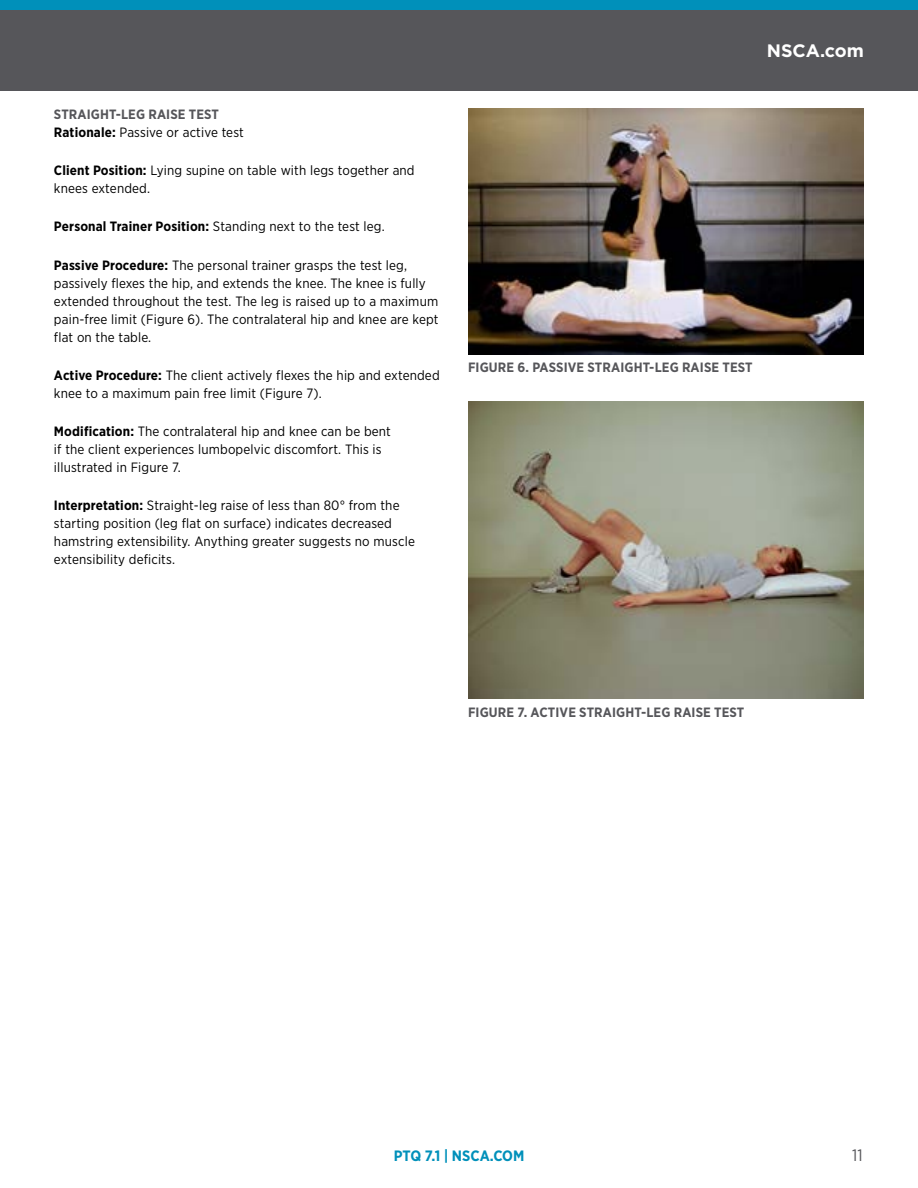
<style>
.page{position:relative;width:918px;height:1188px;background:#fff}
.page>*{position:absolute;margin:0;border:0;box-sizing:border-box;transform-origin:0 0}
.t1{font:700 18px "Gotham";color:#fff}
.t2{font:16.5px "Gotham Narrow";color:#56565a}
.t3{font:700 15px "Gotham Narrow";color:#0090ba}
.t4{font:13.5px/18px "Gotham Narrow";letter-spacing:.01em;color:#000}
.t5{font:700 13.5px/18px "Gotham Narrow";letter-spacing:.01em;color:#56565a}
.s1{color:#000}
.s2{font-weight:400;color:#000}
.s3{font-weight:700}
</style>
<div class="page">
<div style="left:0;top:0;width:918px;height:17px;background:#0090ba"></div>
<div style="left:0;top:10px;width:918px;height:81px;background:#56565a"></div>
<img style="left:468px;top:402px;width:396px;height:297px">
<img style="left:468px;top:108px;width:396px;height:246px">
<p class="t5" style="left:54px;top:105px;width:191px">STRAIGHT-LEG RAISE TEST<br><span class="s1">Rationale:</span> <span class="s2">Passive or active test</span></p>
<p class="t4" style="left:54px;top:161px;width:362px"><span class="s3">Client Position:</span> Lying supine on table with legs together and knees extended.</p>
<p class="t4" style="left:54px;top:217px;width:332px"><span class="s3">Personal Trainer Position:</span> Standing next to the test leg.</p>
<p class="t4" style="left:54px;top:256px;width:386px"><span class="s3">Passive Procedure:</span> The personal trainer grasps the test leg, passively flexes the hip, and extends the knee. The knee is fully extended throughout the test. The leg is raised up to a maximum pain-free limit (Figure 6). The contralateral hip and knee are kept flat on the table.</p>
<p class="t4" style="left:54px;top:366px;width:387px"><span class="s3">Active Procedure:</span> The client actively flexes the hip and extended knee to a maximum pain free limit (Figure 7).</p>
<p class="t4" style="left:54px;top:422px;width:338px"><span class="s3">Modification:</span> The contralateral hip and knee can be bent if the client experiences lumbopelvic discomfort. This is illustrated in Figure 7.</p>
<p class="t4" style="left:54px;top:496px;width:362px"><span class="s3">Interpretation:</span> Straight-leg raise of less than 80° from the starting position (leg flat on surface) indicates decreased hamstring extensibility. Anything greater suggests no muscle extensibility deficits.</p>
<h1 class="t1" style="left:767px;top:39px;width:99px">NSCA.com</h1>
<p class="t5" style="left:468px;top:358px;width:286px">FIGURE 6. PASSIVE STRAIGHT-LEG RAISE TEST</p>
<p class="t5" style="left:468px;top:703px;width:278px">FIGURE 7. ACTIVE STRAIGHT-LEG RAISE TEST</p>
<p class="t3" style="left:394px;top:1146px;width:132px">PTQ 7.1 | NSCA.COM</p>
<p class="t2" style="left:852px;top:1145px;width:12px">11</p>
</div>
